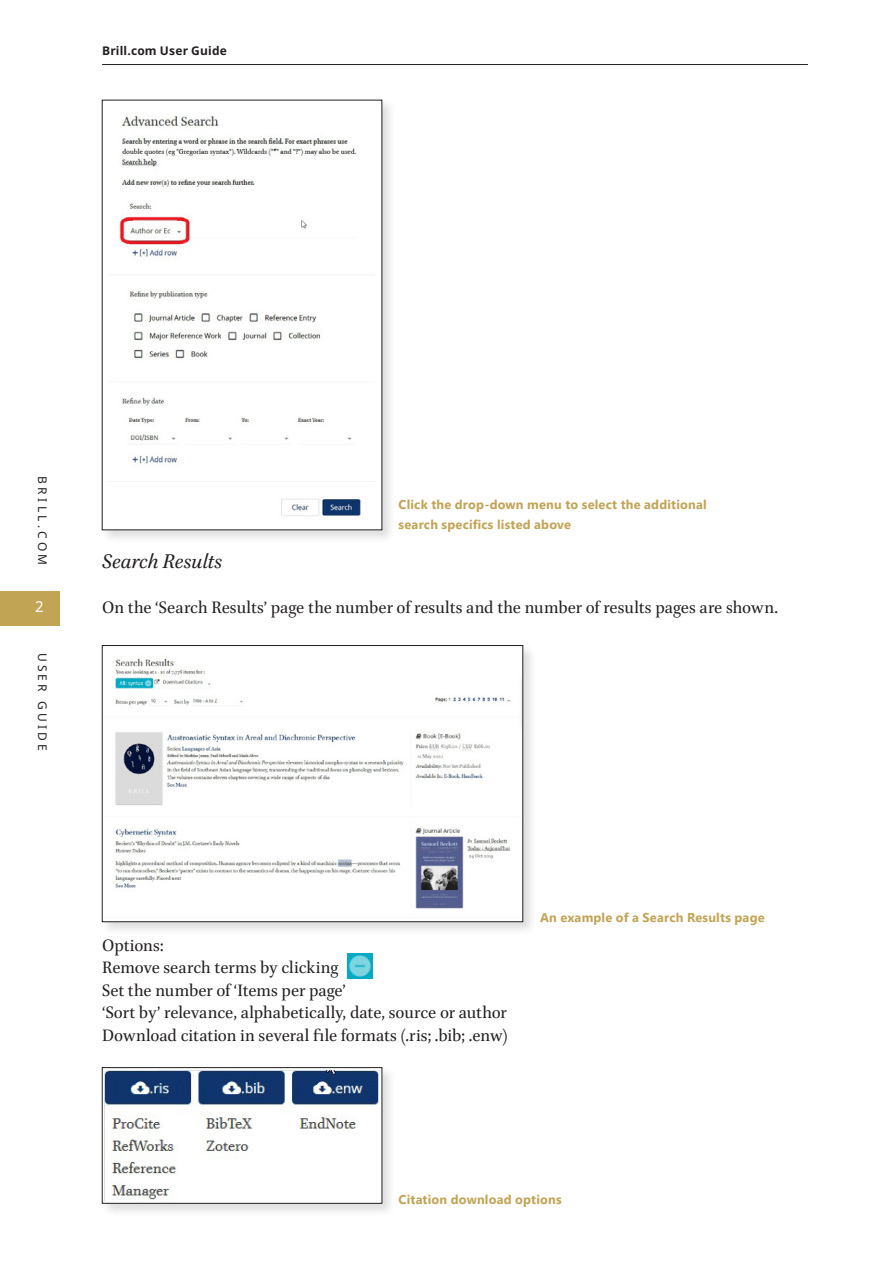
<style>
.page{position:relative;width:893px;height:1263px;background:#fff}
.page>*{position:absolute;margin:0;border:0;box-sizing:border-box;transform-origin:0 0}
.subtitle_cursief_kop{font:italic 22.5px "Brill";color:#231f20}
.Plain_Text{font:18.75px "Brill";letter-spacing:.005em;color:#231f20}
.t1{font:15px "Noto Sans";color:#fff}
.Productinfo_Seg_8_10{font:700 12.75px/19.5px "Segoe UI";letter-spacing:.015em;color:#c2a455}
.t2{font:12px "Noto Sans";letter-spacing:.265em;color:#231f20}
.Hoofdstukaanduiding{font:700 12px "Noto Sans";letter-spacing:.015em;color:#231f20}
</style>
<div class="page">
<hr style="left:102px;top:64px;width:706px;height:1px;background:#231f20">
<div style="left:0;top:591px;width:60px;height:34px;background:#c2a455"></div>
<div style="left:100px;top:643px;width:437px;height:293px;background:#231f20;opacity:.15"></div>
<img style="left:104px;top:647px;width:417px;height:273px">
<div style="left:102px;top:645px;width:421px;height:277px;border:1px solid #231f20"></div>
<div style="left:100px;top:1065px;width:296px;height:152px;background:#231f20;opacity:.15"></div>
<img style="left:104px;top:1070px;width:276px;height:130px">
<div style="left:102px;top:1067px;width:280px;height:136px;border:1px solid #231f20"></div>
<img style="left:347px;top:953px;width:25px;height:25px">
<div style="left:100px;top:98px;width:296px;height:446px;background:#231f20;opacity:.15"></div>
<div style="left:102px;top:100px;width:280px;height:430px;background:#fff"></div>
<img style="left:119px;top:115px;width:242px;height:402px">
<p class="Hoofdstukaanduiding" style="left:102px;top:43px;width:126px">Brill.com User Guide</p>
<p class="t2" style="left:51px;top:476px;width:90px;rotate:90deg">BRILL.COM</p>
<p class="t1" style="left:35px;top:597px;width:10px">2</p>
<p class="t2" style="left:51px;top:653px;width:99px;rotate:90deg">USER GUIDE</p>
<p class="Productinfo_Seg_8_10" style="left:399px;top:494px;width:310px">Click the drop-down menu to select the additional search specifics listed above</p>
<p class="subtitle_cursief_kop" style="left:102px;top:546px;width:122px">Search Results</p>
<p class="Plain_Text" style="left:102px;top:595px;width:677px">On the ‘Search Results’ page the number of results and the number of results pages are shown.</p>
<p class="Plain_Text" style="left:102px;top:932px;width:63px">Options:</p>
<p class="Plain_Text" style="left:102px;top:955px;width:238px">Remove search terms by clicking</p>
<p class="Plain_Text" style="left:102px;top:977px;width:245px">Set the number of ‘Items per page’</p>
<p class="Plain_Text" style="left:102px;top:1000px;width:406px">‘Sort by’ relevance, alphabetically, date, source or author</p>
<p class="Plain_Text" style="left:102px;top:1022px;width:407px">Download citation in several file formats (.ris; .bib; .enw)</p>
<p class="Productinfo_Seg_8_10" style="left:540px;top:907px;width:226px">An example of a Search Results page</p>
<p class="Productinfo_Seg_8_10" style="left:399px;top:1189px;width:165px">Citation download options</p>
</div>
